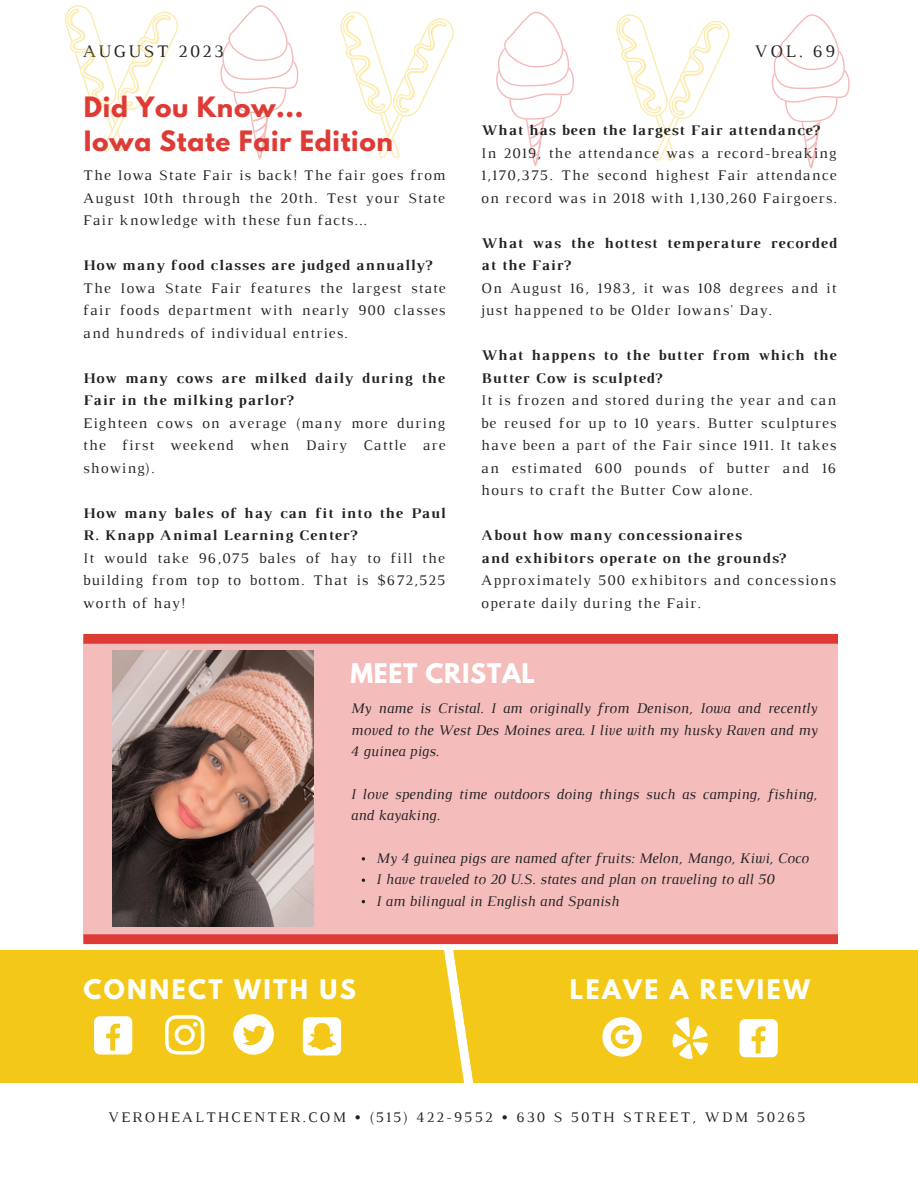
<style>
.page{position:relative;width:918px;height:1188px;background:#fff}
.page>*{position:absolute;margin:0;border:0;box-sizing:border-box;transform-origin:0 0}
.t1{font:700 24.9px "League Spartan";letter-spacing:.025em;color:#df3b36}
.t2{font:700 24px "League Spartan";letter-spacing:.1em;color:#fffff9}
.t3{font:700 24px "League Spartan";letter-spacing:.03em;color:#fff}
.t4{font:18px "Luthier";letter-spacing:.14em;color:#222}
.t5{font:15px/22.5px "Luthier";letter-spacing:.07em;color:#222;text-align:justify}
.t6{font:700 15px/22.5px "Luthier";letter-spacing:.07em;color:#222}
.t7{font:italic 15px/21.3px "Luthier";color:#222;text-align:justify}
.t8{font:15px "Luthier";letter-spacing:.14em;color:#222}
</style>
<div class="page">
<div style="left:0;top:950px;width:918px;height:238px;background:#f4c818"></div>
<div style="left:0;top:1084px;width:918px;height:104px;background:#fff"></div>
<div style="left:83px;top:638px;width:755px;height:301px;background:#f4bcbb"></div>
<svg style="left:83px;top:634px;width:755px;height:10px"></svg>
<svg style="left:83px;top:934px;width:755px;height:150px"></svg>
<svg style="left:65px;top:5px;width:113px;height:146px"></svg>
<svg style="left:220px;top:5px;width:78px;height:155px"></svg>
<svg style="left:340px;top:12px;width:114px;height:146px"></svg>
<svg style="left:496px;top:12px;width:78px;height:154px"></svg>
<svg style="left:616px;top:14px;width:114px;height:147px"></svg>
<svg style="left:771px;top:14px;width:79px;height:155px"></svg>
<img style="left:113px;top:650px;width:200px;height:277px">
<svg style="left:362px;top:857px;width:3px;height:4px"></svg>
<p class="t4" style="left:83px;top:45px;width:143px">AUGUST 2023</p>
<p class="t4" style="left:754px;top:45px;width:82px">VOL. 69</p>
<p class="t1" style="left:84px;top:94px;width:221px">Did You Know...</p>
<p class="t1" style="left:84px;top:128px;width:311px">Iowa State Fair Edition</p>
<p class="t5" style="left:83px;top:165px;width:364px">The Iowa State Fair is back! The fair goes from August 10th through the 20th. Test your State Fair knowledge with these fun facts...</p>
<p class="t6" style="left:83px;top:255px;width:350px">How many food classes are judged annually?</p>
<p class="t5" style="left:83px;top:278px;width:364px">The Iowa State Fair features the largest state fair foods department with nearly 900 classes and hundreds of individual entries.</p>
<p class="t6" style="left:83px;top:368px;width:363px">How many cows are milked daily during the<br>Fair in the milking parlor?</p>
<p class="t5" style="left:83px;top:413px;width:364px">Eighteen cows on average (many more during the first weekend when Dairy Cattle are showing).</p>
<p class="t6" style="left:83px;top:503px;width:363px">How many bales of hay can fit into the Paul<br>R. Knapp Animal Learning Center?</p>
<p class="t5" style="left:83px;top:548px;width:364px">It would take 96,075 bales of hay to fill the building from top to bottom. That is $672,525 worth of hay!</p>
<p class="t6" style="left:481px;top:120px;width:340px">What has been the largest Fair attendance?</p>
<p class="t5" style="left:481px;top:143px;width:357px">In 2019, the attendance was a record-breaking 1,170,375. The second highest Fair attendance on record was in 2018 with 1,130,260 Fairgoers.</p>
<p class="t6" style="left:481px;top:233px;width:357px">What was the hottest temperature recorded at the Fair?</p>
<p class="t5" style="left:481px;top:278px;width:357px">On August 16, 1983, it was 108 degrees and it just happened to be Older Iowans' Day.</p>
<p class="t6" style="left:481px;top:345px;width:356px">What happens to the butter from which the<br>Butter Cow is sculpted?</p>
<p class="t5" style="left:481px;top:390px;width:357px">It is frozen and stored during the year and can be reused for up to 10 years. Butter sculptures have been a part of the Fair since 1911. It takes an estimated 600 pounds of butter and 16 hours to craft the Butter Cow alone.</p>
<p class="t6" style="left:481px;top:525px;width:262px">About how many concessionaires</p>
<p class="t6" style="left:481px;top:548px;width:306px">and exhibitors operate on the grounds?</p>
<p class="t5" style="left:481px;top:570px;width:356px">Approximately 500 exhibitors and concessions operate daily during the Fair.</p>
<p class="t3" style="left:350px;top:662px;width:186px">MEET CRISTAL</p>
<p class="t7" style="left:350px;top:699px;width:468px">My name is Cristal. I am originally from Denison, Iowa and recently moved to the West Des Moines area. I live with my husky Raven and my 4 guinea pigs.</p>
<p class="t7" style="left:350px;top:784px;width:468px">I love spending time outdoors doing things such as camping, fishing, and kayaking.</p>
<p class="t7" style="left:376px;top:848px;width:434px">My 4 guinea pigs are named after fruits: Melon, Mango, Kiwi, Coco</p>
<p class="t7" style="left:376px;top:870px;width:400px">I have traveled to 20 U.S. states and plan on traveling to all 50</p>
<p class="t7" style="left:376px;top:891px;width:245px">I am bilingual in English and Spanish</p>
<p class="t2" style="left:83px;top:977px;width:274px">CONNECT WITH US</p>
<p class="t2" style="left:570px;top:977px;width:242px">LEAVE A REVIEW</p>
<p class="t8" style="left:108px;top:1112px;width:699px">VEROHEALTHCENTER.COM • (515) 422-9552 • 630 S 50TH STREET, WDM 50265</p>
</div>
